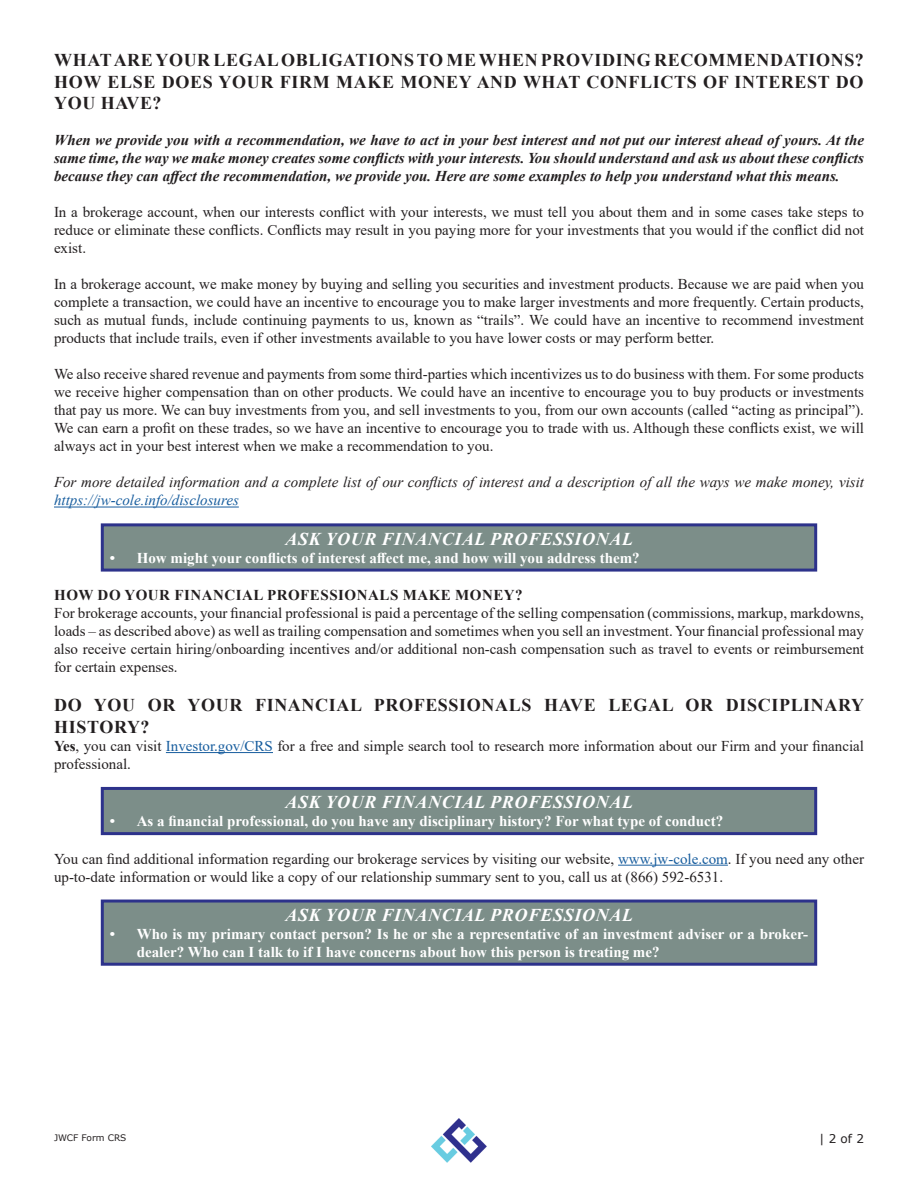
<style>
.page{position:relative;width:918px;height:1188px;background:#fff}
.page>*{position:absolute;margin:0;border:0;box-sizing:border-box;transform-origin:0 0}
.t1{font:700 18px/21.6px "Times New Roman";letter-spacing:.035em;color:#231f20;text-align:justify}
.t2{font:italic 700 18px "Times New Roman";letter-spacing:.035em;color:#fff}
.t3{font:15px/18px "Times New Roman";color:#231f20;text-align:justify}
.t4{font:italic 700 15px/18px "Times New Roman";color:#231f20;text-align:justify}
.t5{font:700 15px/18px "Times New Roman";color:#fff}
.t6{font:italic 15px/18px "Times New Roman";color:#231f20}
.t7{font:700 15px "Times New Roman";letter-spacing:.035em;color:#231f20}
.t8{font:12px "Verdana";color:#231f20}
.t9{font:9px "Verdana";color:#231f20}
.s1{color:#175d9e}
.s2{font-weight:700}
</style>
<div class="page">
<img style="left:431px;top:1119px;width:56px;height:44px">
<hr style="left:54px;top:507px;width:185px;height:1px;background:#175d9e">
<hr style="left:166px;top:752px;width:107px;height:1px;background:#175d9e">
<div style="left:102px;top:525px;width:714px;height:45px;background:#7c8e89"></div>
<div style="left:101px;top:523px;width:716px;height:49px;border:3px solid #2d328b"></div>
<div style="left:102px;top:901px;width:714px;height:63px;background:#7c8e89"></div>
<div style="left:101px;top:900px;width:716px;height:66px;border:3px solid #2d328b"></div>
<div style="left:102px;top:788px;width:714px;height:46px;background:#7c8e89"></div>
<div style="left:101px;top:787px;width:716px;height:48px;border:3px solid #2d328b"></div>
<hr style="left:618px;top:865px;width:110px;height:1px;background:#175d9e">
<p class="t1" style="left:54px;top:49px;width:811px">WHAT ARE YOUR LEGAL OBLIGATIONS TO ME WHEN PROVIDING RECOMMENDATIONS?<br>HOW ELSE DOES YOUR FIRM MAKE MONEY AND WHAT CONFLICTS OF INTEREST DO YOU HAVE?</p>
<p class="t4" style="left:54px;top:131px;width:812px">When we provide you with a recommendation, we have to act in your best interest and not put our interest ahead of yours. At the same time, the way we make money creates some conflicts with your interests. You should understand and ask us about these conflicts because they can affect the recommendation, we provide you. Here are some examples to help you understand what this means.</p>
<p class="t3" style="left:54px;top:203px;width:812px">In a brokerage account, when our interests conflict with your interests, we must tell you about them and in some cases take steps to reduce or eliminate these conflicts. Conflicts may result in you paying more for your investments that you would if the conflict did not exist.</p>
<p class="t3" style="left:54px;top:275px;width:812px">In a brokerage account, we make money by buying and selling you securities and investment products. Because we are paid when you complete a transaction, we could have an incentive to encourage you to make larger investments and more frequently. Certain products, such as mutual funds, include continuing payments to us, known as “trails”. We could have an incentive to recommend investment products that include trails, even if other investments available to you have lower costs or may perform better.</p>
<p class="t3" style="left:54px;top:365px;width:812px">We also receive shared revenue and payments from some third-parties which incentivizes us to do business with them. For some products we receive higher compensation than on other products. We could have an incentive to encourage you to buy products or investments that pay us more. We can buy investments from you, and sell investments to you, from our own accounts (called “acting as principal”).<br>We can earn a profit on these trades, so we have an incentive to encourage you to trade with us. Although these conflicts exist, we will always act in your best interest when we make a recommendation to you.</p>
<p class="t6" style="left:54px;top:473px;width:812px">For more detailed information and a complete list of our conflicts of interest and a description of all the ways we make money, visit <span class="s1">https://jw-cole.info/disclosures</span></p>
<p class="t2" style="left:285px;top:526px;width:349px">ASK YOUR FINANCIAL PROFESSIONAL</p>
<p class="t5" style="left:110px;top:548px;width:531px">• How might your conflicts of interest affect me, and how will you address them?</p>
<p class="t7" style="left:54px;top:584px;width:470px">HOW DO YOUR FINANCIAL PROFESSIONALS MAKE MONEY?</p>
<p class="t3" style="left:54px;top:603px;width:812px">For brokerage accounts, your financial professional is paid a percentage of the selling compensation (commissions, markup, markdowns, loads – as described above) as well as trailing compensation and sometimes when you sell an investment. Your financial professional may also receive certain hiring/onboarding incentives and/or additional non-cash compensation such as travel to events or reimbursement for certain expenses.</p>
<p class="t1" style="left:54px;top:694px;width:811px">DO YOU OR YOUR FINANCIAL PROFESSIONALS HAVE LEGAL OR DISCIPLINARY<br>HISTORY?</p>
<p class="t3" style="left:54px;top:736px;width:812px"><span class="s2">Yes</span>, you can visit <span class="s1">Investor.gov/CRS</span> for a free and simple search tool to research more information about our Firm and your financial professional.</p>
<p class="t2" style="left:285px;top:790px;width:349px">ASK YOUR FINANCIAL PROFESSIONAL</p>
<p class="t5" style="left:110px;top:812px;width:615px">• As a financial professional, do you have any disciplinary history? For what type of conduct?</p>
<p class="t3" style="left:54px;top:849px;width:812px">You can find additional information regarding our brokerage services by visiting our website, <span class="s1">www.jw-cole.com</span>. If you need any other up-to-date information or would like a copy of our relationship summary sent to you, call us at (866) 592-6531.</p>
<p class="t2" style="left:285px;top:902px;width:349px">ASK YOUR FINANCIAL PROFESSIONAL</p>
<p class="t5" style="left:137px;top:924px;width:673px;text-indent:-27px">• Who is my primary contact person? Is he or she a representative of an investment adviser or a broker&shy;dealer? Who can I talk to if I have concerns about how this person is treating me?</p>
<p class="t9" style="left:54px;top:1131px;width:74px">JWCF Form CRS</p>
<p class="t8" style="left:819px;top:1131px;width:46px">| 2 of 2</p>
</div>
